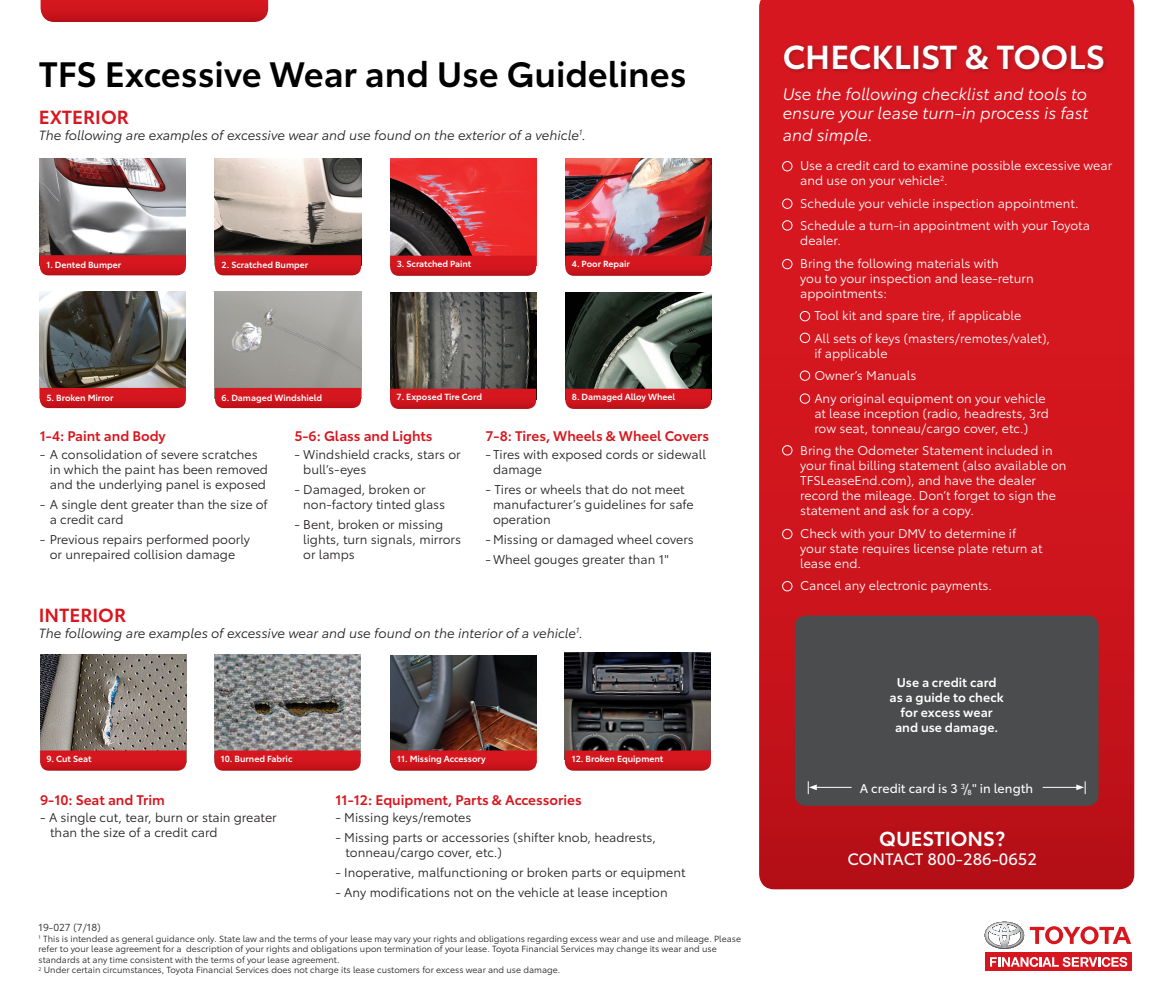
<style>
.page{position:relative;width:1170px;height:990px;background:#fff}
.page>*{position:absolute;margin:0;border:0;box-sizing:border-box;transform-origin:0 0}
.t1{font:600 34.75px "Toyota Type";color:#000}
.t2{font:600 32.75px "Toyota Type";color:#fff}
.t3{font:600 20px "Toyota Type";color:#fff}
.t4{font:600 18.75px "Toyota Type";color:#d7171f}
.t5{font:italic 16.38px "Toyota Type";color:#fff}
.t6{font:16.25px "Toyota Type";color:#fff}
.t7{font:600 13.75px "Toyota Type";color:#d7171f}
.t8{font:italic 13.12px "Toyota Type";color:#231f20}
.t9{font:12.5px/15px "Toyota Type";color:#231f20}
.t10{font:12.5px/15px "Toyota Type";color:#fff}
.t11{font:600 12.5px/15px "Toyota Type";letter-spacing:.005em;color:#fff;text-align:center}
.t12{font:12.5px "Toyota Type";color:#fff}
.t13{font:10px "Toyota Type";color:#231f20}
.t14{font:8.75px/10.5px "Toyota Type";color:#231f20}
.t15{font:600 8.75px "Toyota Type";color:#fff}
</style>
<div class="page">
<svg style="left:759px;top:0;width:375px;height:889px;background:#cf151d"></svg>
<img style="left:40px;top:291px;width:146px;height:97px">
<svg style="left:40px;top:388px;width:146px;height:20px;background:#cf171f"></svg>
<img style="left:215px;top:291px;width:146px;height:97px">
<svg style="left:215px;top:388px;width:146px;height:20px;background:#cf171f"></svg>
<svg style="left:41px;top:0;width:227px;height:22px;background:#cb171f"></svg>
<svg style="left:1030px;top:926px;width:101px;height:18px"></svg>
<div style="left:985px;top:952px;width:147px;height:19px;background:#d7171f"></div>
<svg style="left:985px;top:922px;width:39px;height:27px"></svg>
<svg style="left:990px;top:957px;width:137px;height:10px"></svg>
<div style="left:795px;top:616px;width:304px;height:190px;background:#4b4c4d;border-radius:11px"></div>
<hr style="left:815px;top:787px;width:37px;height:1px;background:#fff">
<hr style="left:1043px;top:787px;width:35px;height:1px;background:#fff">
<svg style="left:808px;top:781px;width:9px;height:13px"></svg>
<svg style="left:1076px;top:781px;width:10px;height:13px"></svg>
<div style="left:781px;top:42px;width:328px;height:33px;background:#231f20;opacity:.35"></div>
<img style="left:40px;top:655px;width:146px;height:96px">
<img style="left:214px;top:655px;width:147px;height:96px">
<img style="left:391px;top:656px;width:146px;height:95px">
<img style="left:565px;top:653px;width:146px;height:98px">
<img style="left:40px;top:158px;width:146px;height:97px">
<svg style="left:40px;top:255px;width:146px;height:20px;background:#ce171f"></svg>
<img style="left:390px;top:158px;width:146px;height:98px">
<svg style="left:390px;top:256px;width:146px;height:20px;background:#cf1921"></svg>
<img style="left:565px;top:158px;width:146px;height:98px">
<svg style="left:565px;top:256px;width:146px;height:20px;background:#cf1921"></svg>
<img style="left:390px;top:292px;width:146px;height:97px">
<svg style="left:390px;top:389px;width:146px;height:20px;background:#cf1820"></svg>
<img style="left:565px;top:292px;width:146px;height:97px">
<svg style="left:565px;top:389px;width:146px;height:20px;background:#cf1820"></svg>
<img style="left:215px;top:158px;width:146px;height:97px">
<svg style="left:215px;top:255px;width:146px;height:20px;background:#ce171f"></svg>
<svg style="left:40px;top:751px;width:146px;height:20px;background:#cf1a22"></svg>
<svg style="left:214px;top:751px;width:147px;height:20px;background:#cf1b23"></svg>
<svg style="left:391px;top:751px;width:146px;height:20px;background:#cf1b22"></svg>
<svg style="left:565px;top:751px;width:146px;height:20px;background:#cf1a22"></svg>
<div style="left:782px;top:259px;width:10px;height:10px;border:1px solid #fff;border-radius:50%"></div>
<div style="left:782px;top:529px;width:10px;height:10px;border:1px solid #fff;border-radius:50%"></div>
<div style="left:782px;top:581px;width:10px;height:10px;border:1px solid #fff;border-radius:50%"></div>
<div style="left:782px;top:220px;width:10px;height:11px;border:1px solid #fff;border-radius:50%"></div>
<div style="left:800px;top:333px;width:10px;height:10px;border:1px solid #fff;border-radius:50%"></div>
<div style="left:800px;top:393px;width:10px;height:11px;border:1px solid #fff;border-radius:50%"></div>
<div style="left:782px;top:445px;width:10px;height:10px;border:1px solid #fff;border-radius:50%"></div>
<div style="left:782px;top:199px;width:10px;height:10px;border:1px solid #fff;border-radius:50%"></div>
<div style="left:800px;top:311px;width:10px;height:10px;border:1px solid #fff;border-radius:50%"></div>
<div style="left:800px;top:371px;width:10px;height:10px;border:1px solid #fff;border-radius:50%"></div>
<div style="left:782px;top:161px;width:10px;height:10px;border:1px solid #fff;border-radius:50%"></div>
<p class="t1" style="left:39px;top:48px;width:649px">TFS Excessive Wear and Use Guidelines</p>
<p class="t4" style="left:39px;top:103px;width:92px">EXTERIOR</p>
<p class="t8" style="left:39px;top:125px;width:549px">The following are examples of excessive wear and use found on the exterior of a vehicle<sup>1</sup>.</p>
<p class="t15" style="left:46px;top:258px;width:76px">1. Dented Bumper</p>
<p class="t15" style="left:397px;top:257px;width:76px">3. Scratched Paint</p>
<p class="t15" style="left:572px;top:257px;width:60px">4. Poor Repair</p>
<p class="t15" style="left:222px;top:258px;width:88px">2. Scratched Bumper</p>
<p class="t15" style="left:397px;top:391px;width:87px">7. Exposed Tire Cord</p>
<p class="t15" style="left:572px;top:391px;width:105px">8. Damaged Alloy Wheel</p>
<p class="t15" style="left:46px;top:391px;width:69px">5. Broken Mirror</p>
<p class="t15" style="left:222px;top:391px;width:102px">6. Damaged Windshield</p>
<p class="t7" style="left:294px;top:426px;width:140px">5-6: Glass and Lights</p>
<p class="t9" style="left:303px;top:446px;width:159px;text-indent:-9px">- Windshield cracks, stars or bull’s-eyes</p>
<p class="t9" style="left:294px;top:481px;width:133px">- Damaged, broken or</p>
<p class="t9" style="left:303px;top:496px;width:144px">non-factory tinted glass</p>
<p class="t9" style="left:303px;top:516px;width:159px;text-indent:-9px">- Bent, broken or missing lights, turn signals, mirrors or lamps</p>
<p class="t7" style="left:40px;top:426px;width:128px">1-4: Paint and Body</p>
<p class="t9" style="left:50px;top:446px;width:220px;text-indent:-10px">- A consolidation of severe scratches in which the paint has been removed and the underlying panel is exposed</p>
<p class="t9" style="left:50px;top:496px;width:219px;text-indent:-10px">- A single dent greater than the size of a credit card</p>
<p class="t9" style="left:40px;top:531px;width:212px;text-align:center">- Previous repairs performed poorly or unrepaired collision damage</p>
<p class="t7" style="left:486px;top:426px;width:225px">7-8: Tires, Wheels &amp; Wheel Covers</p>
<p class="t9" style="left:493px;top:446px;width:214px;text-indent:-8px">- Tires with exposed cords or sidewall damage</p>
<p class="t9" style="left:493px;top:481px;width:202px;text-indent:-8px">- Tires or wheels that do not meet manufacturer’s guidelines for safe operation</p>
<p class="t9" style="left:486px;top:531px;width:210px">- Missing or damaged wheel covers</p>
<p class="t9" style="left:486px;top:551px;width:185px">-Wheel gouges greater than 1"</p>
<p class="t4" style="left:39px;top:601px;width:89px">INTERIOR</p>
<p class="t8" style="left:39px;top:623px;width:546px">The following are examples of excessive wear and use found on the interior of a vehicle<sup>1</sup>.</p>
<p class="t15" style="left:46px;top:752px;width:47px">9. Cut Seat</p>
<p class="t15" style="left:221px;top:752px;width:73px">10. Burned Fabric</p>
<p class="t15" style="left:397px;top:752px;width:90px">11. Missing Accessory</p>
<p class="t15" style="left:572px;top:752px;width:93px">12. Broken Equipment</p>
<p class="t7" style="left:40px;top:789px;width:126px">9-10: Seat and Trim</p>
<p class="t9" style="left:40px;top:809px;width:238px">- A single cut, tear, burn or stain greater</p>
<p class="t9" style="left:50px;top:824px;width:169px">than the size of a credit card</p>
<p class="t7" style="left:335px;top:789px;width:248px">11-12: Equipment, Parts &amp; Accessories</p>
<p class="t9" style="left:335px;top:809px;width:138px">- Missing keys/remotes</p>
<p class="t9" style="left:345px;top:829px;width:312px;text-indent:-10px">- Missing parts or accessories (shifter knob, headrests, tonneau/cargo cover, etc.)</p>
<p class="t9" style="left:335px;top:864px;width:352px">- Inoperative, malfunctioning or broken parts or equipment</p>
<p class="t9" style="left:335px;top:884px;width:334px">- Any modifications not on the vehicle at lease inception</p>
<p class="t13" style="left:39px;top:921px;width:64px">19-027 (7/18)</p>
<p class="t14" style="left:39px;top:933px;width:704px"><sup>1</sup> This is intended as general guidance only. State law and the terms of your lease may vary your rights and obligations regarding excess wear and use and mileage. Please refer to your lease agreement for a description of your rights and obligations upon termination of your lease. Toyota Financial Services may change its wear and use standards at any time consistent with the terms of your lease agreement.</p>
<p class="t14" style="left:39px;top:964px;width:523px"><sup>2</sup> Under certain circumstances, Toyota Financial Services does not charge its lease customers for excess wear and use damage.</p>
<p class="t2" style="left:783px;top:32px;width:324px">CHECKLIST &amp; TOOLS</p>
<p class="t5" style="left:783px;top:81px;width:306px">Use the following checklist and tools to</p>
<p class="t5" style="left:783px;top:101px;width:307px">ensure your lease turn-in process is fast</p>
<p class="t5" style="left:783px;top:122px;width:92px">and simple.</p>
<p class="t10" style="left:800px;top:158px;width:313px">Use a credit card to examine possible excessive wear and use on your vehicle<sup>2</sup>.</p>
<p class="t10" style="left:800px;top:195px;width:280px">Schedule your vehicle inspection appointment.</p>
<p class="t10" style="left:800px;top:218px;width:291px">Schedule a turn-in appointment with your Toyota dealer.</p>
<p class="t10" style="left:800px;top:255px;width:235px">Bring the following materials with<br>you to your inspection and lease-return appointments:</p>
<p class="t10" style="left:814px;top:308px;width:209px">Tool kit and spare tire, if applicable</p>
<p class="t10" style="left:814px;top:330px;width:237px">All sets of keys (masters/remotes/valet), if applicable</p>
<p class="t10" style="left:814px;top:368px;width:104px">Owner’s Manuals</p>
<p class="t10" style="left:814px;top:390px;width:236px">Any original equipment on your vehicle at lease inception (radio, headrests, 3rd row seat, tonneau/cargo cover, etc.)</p>
<p class="t10" style="left:800px;top:443px;width:254px">Bring the Odometer Statement included in</p>
<p class="t10" style="left:800px;top:458px;width:268px">your final billing statement (also available on<br>TFSLeaseEnd.com), and have the dealer</p>
<p class="t10" style="left:800px;top:488px;width:257px">record the mileage. Don’t forget to sign the</p>
<p class="t10" style="left:800px;top:503px;width:175px">statement and ask for a copy.</p>
<p class="t10" style="left:800px;top:525px;width:217px">Check with your DMV to determine if</p>
<p class="t10" style="left:800px;top:540px;width:244px">your state requires license plate return at lease end.</p>
<p class="t10" style="left:800px;top:578px;width:193px">Cancel any electronic payments.</p>
<p class="t11" style="left:889px;top:674px;width:116px">Use a credit card as a guide to check for excess wear and use damage.</p>
<p class="t12" style="left:860px;top:779px;width:175px">A credit card is 3 <sup>3</sup>/<sub>8</sub>" in length</p>
<p class="t3" style="left:879px;top:823px;width:128px">QUESTIONS?</p>
<p class="t6" style="left:848px;top:847px;width:191px">CONTACT 800-286-0652</p>
</div>
